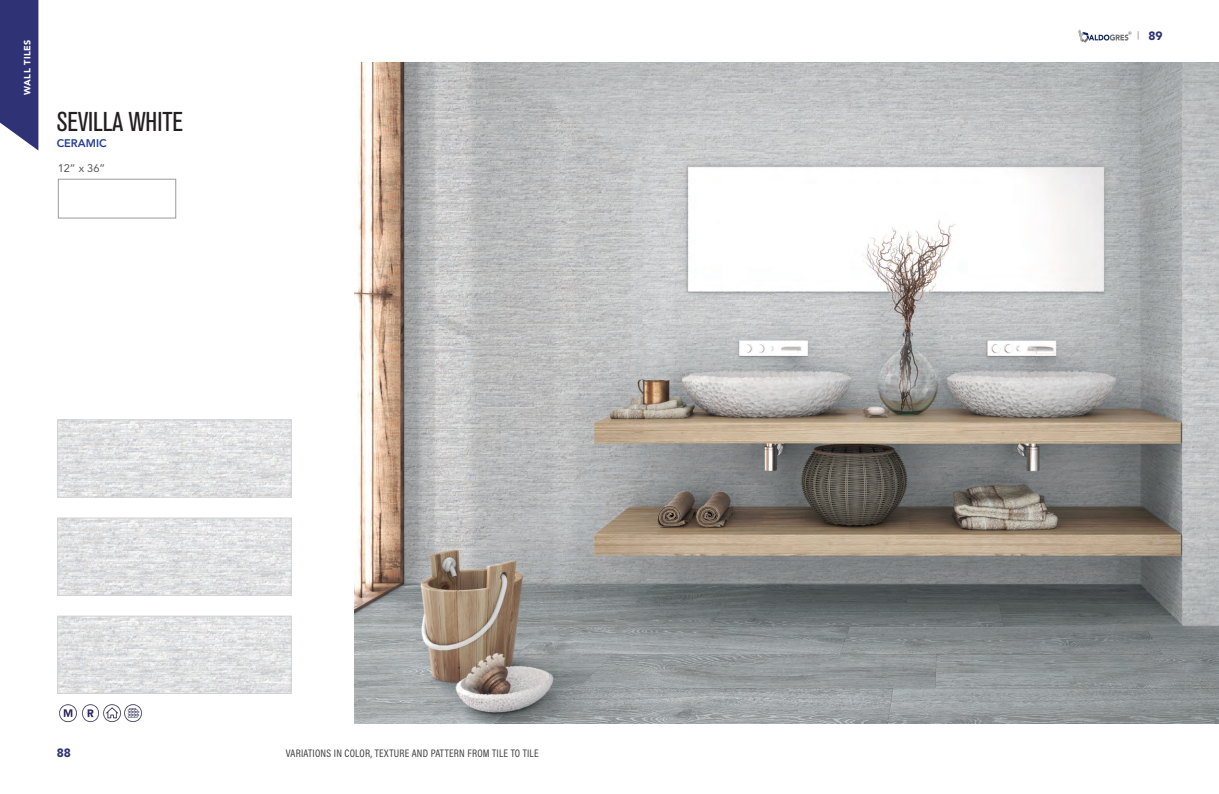
<style>
.page{position:relative;width:1219px;height:794px;background:#fff}
.page>*{position:absolute;margin:0;border:0;box-sizing:border-box;transform-origin:0 0}
.t1{font:condensed 27px "Akzidenz Grotesk BQ";color:#231f20}
.t2{font:900 12px "Avenir LT Std";color:#303276}
.t3{font:11px "Acumin Variable Concept";letter-spacing:.02em;color:#3e3e3f}
.t4{font:800 11px "Avenir LT Std";color:#253f8e}
.t5{font:11px "Avenir LT Std";color:#57585a}
.t6{font:900 9px "Avenir LT Std";letter-spacing:.05em;color:#fff}
</style>
<div class="page">
<img style="left:1078px;top:29px;width:54px;height:14px">
<div style="left:58px;top:179px;width:118px;height:39px;border:1px solid #999b9e"></div>
<img style="left:59px;top:618px;width:230px;height:73px">
<div style="left:57px;top:616px;width:234px;height:77px;border:1px solid #d1d2d4"></div>
<img style="left:59px;top:520px;width:230px;height:73px">
<div style="left:57px;top:518px;width:234px;height:77px;border:1px solid #d1d2d4"></div>
<img style="left:59px;top:422px;width:230px;height:73px">
<div style="left:57px;top:420px;width:234px;height:77px;border:1px solid #d1d2d4"></div>
<img style="left:354px;top:62px;width:865px;height:661px">
<svg style="left:0;top:0;width:38px;height:150px;background:#424482"></svg>
<img style="left:82px;top:704px;width:60px;height:19px">
<img style="left:59px;top:704px;width:18px;height:19px">
<p class="t6" style="left:22px;top:95px;width:57px;rotate:-90deg">WALL TILES</p>
<h1 class="t1" style="left:57px;top:106px;width:128px">SEVILLA WHITE</h1>
<p class="t4" style="left:57px;top:137px;width:51px">CERAMIC</p>
<p class="t5" style="left:58px;top:162px;width:49px">12” x 36”</p>
<p class="t2" style="left:57px;top:746px;width:16px">88</p>
<p class="t3" style="left:286px;top:746px;width:254px">VARIATIONS IN COLOR, TEXTURE AND PATTERN FROM TILE TO TILE</p>
<p class="t2" style="left:1148px;top:28px;width:16px">89</p>
</div>
